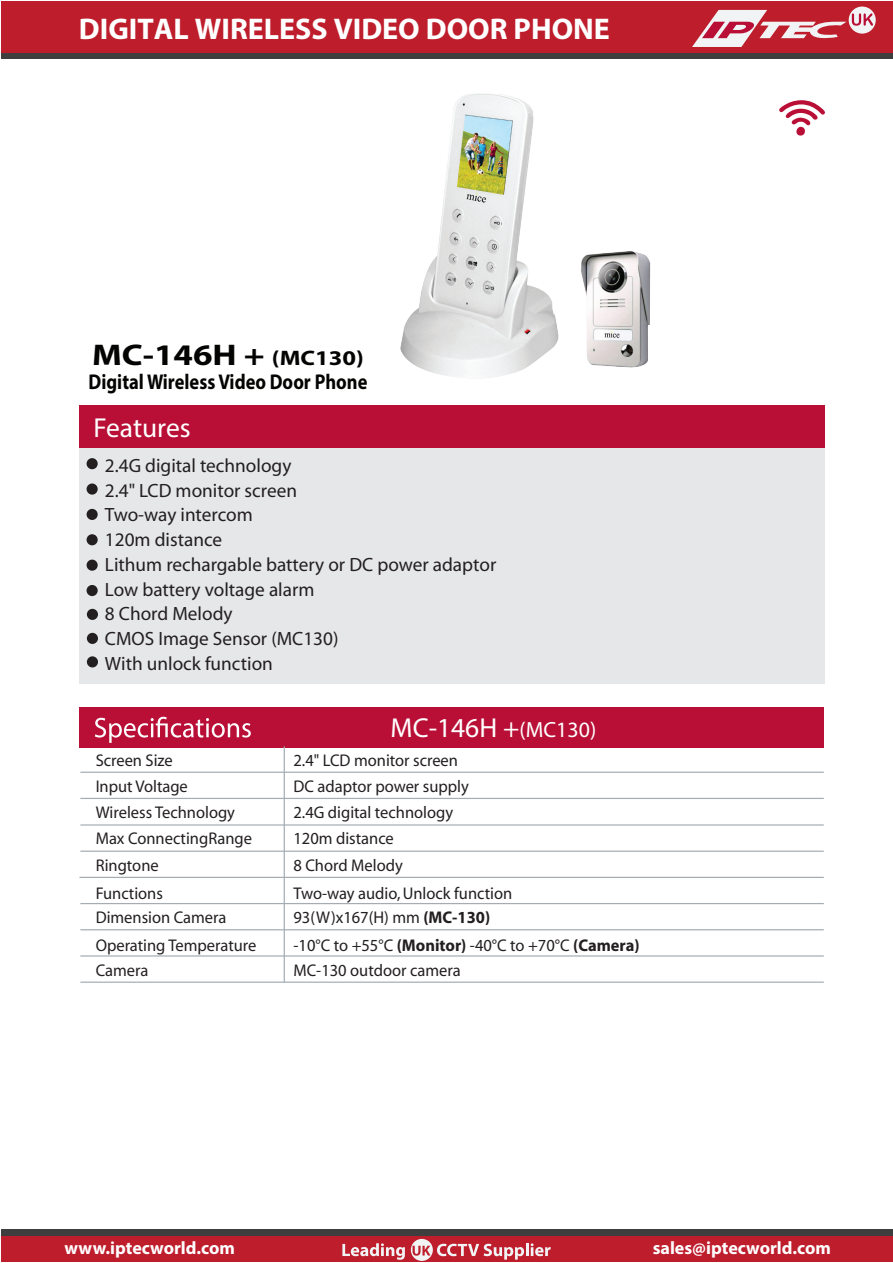
<style>
.page{position:relative;width:893px;height:1263px;background:#fff}
.page>*{position:absolute;margin:0;border:0;box-sizing:border-box;transform-origin:0 0}
.t1{font:700 30px "Myriad Pro";color:#fff}
.t2{font:700 30px "Myriad";color:#040503;scale:1.17 1}
.t3{font:27.45px "Myriad Pro";color:#fff}
.t4{font:700 21.45px "Myriad Pro";color:#040503;scale:.86 1}
.t5{font:19.2px/24.8px "Myriad";color:#231f20}
.t6{font:700 18px "Myriad Pro";color:#fff}
.t7{font:16.95px "Myriad";color:#231f20}
.s1{font-size:21px}
.s2{font-size:22.05px}
.s3{font-weight:700}
</style>
<div class="page">
<div style="left:1px;top:1px;width:892px;height:58px;background:#3e3e3f"></div>
<div style="left:1px;top:1px;width:892px;height:52px;background:#be1d2c"></div>
<div style="left:1px;top:1229px;width:892px;height:33px;background:#3e3e3f"></div>
<div style="left:1px;top:1237px;width:892px;height:25px;background:#be1d2c"></div>
<div style="left:849px;top:7px;width:27px;height:27px;background:#f2f3f4;border-radius:50%"></div>
<svg style="left:692px;top:10px;width:181px;height:37px"></svg>
<svg style="left:342px;top:1243px;width:63px;height:17px"></svg>
<svg style="left:437px;top:1243px;width:114px;height:16px"></svg>
<svg style="left:411px;top:1239px;width:22px;height:22px"></svg>
<svg style="left:413px;top:1246px;width:17px;height:10px"></svg>
<div style="left:79px;top:448px;width:746px;height:236px;background:#e6e7e9"></div>
<div style="left:79px;top:406px;width:746px;height:42px;background:#b90f36"></div>
<div style="left:87px;top:458px;width:11px;height:11px;background:#231f20;border-radius:50%"></div>
<div style="left:87px;top:483px;width:11px;height:12px;background:#231f20;border-radius:50%"></div>
<div style="left:87px;top:509px;width:11px;height:11px;background:#231f20;border-radius:50%"></div>
<div style="left:87px;top:560px;width:11px;height:11px;background:#231f20;border-radius:50%"></div>
<div style="left:87px;top:534px;width:11px;height:11px;background:#231f20;border-radius:50%"></div>
<div style="left:87px;top:585px;width:11px;height:11px;background:#231f20;border-radius:50%"></div>
<div style="left:87px;top:609px;width:11px;height:11px;background:#231f20;border-radius:50%"></div>
<div style="left:87px;top:633px;width:11px;height:11px;background:#231f20;border-radius:50%"></div>
<div style="left:87px;top:656px;width:11px;height:11px;background:#231f20;border-radius:50%"></div>
<svg style="left:779px;top:100px;width:46px;height:36px"></svg>
<img style="left:400px;top:93px;width:159px;height:285px">
<div style="left:79px;top:707px;width:745px;height:40px;background:#b90f36"></div>
<svg style="left:95px;top:717px;width:156px;height:26px"></svg>
<hr style="left:80px;top:981px;width:744px;height:2px;background:#a5adb3">
<hr style="left:80px;top:955px;width:744px;height:1px;background:#a5adb3">
<hr style="left:80px;top:929px;width:744px;height:1px;background:#a5adb3">
<hr style="left:80px;top:903px;width:744px;height:1px;background:#a5adb3">
<hr style="left:79px;top:877px;width:745px;height:1px;background:#a5adb3">
<hr style="left:80px;top:850px;width:744px;height:2px;background:#a5adb3">
<hr style="left:80px;top:824px;width:744px;height:2px;background:#a5adb3">
<hr style="left:80px;top:798px;width:744px;height:1px;background:#a5adb3">
<hr style="left:80px;top:772px;width:744px;height:1px;background:#a5adb3">
<hr style="left:284px;top:746px;width:1px;height:236px;background:#a5adb3">
<img style="left:581px;top:251px;width:70px;height:117px">
<h1 class="t1" style="left:79px;top:9px;width:532px">DIGITAL WIRELESS VIDEO DOOR PHONE</h1>
<h1 class="t2" style="left:92px;top:340px;width:234px">MC-146H + <span class="s1">(MC130)</span></h1>
<p class="t4" style="left:89px;top:367px;width:326px">Digital Wireless Video Door Phone</p>
<h2 class="t3" style="left:94px;top:411px;width:99px">Features</h2>
<p class="t5" style="left:105px;top:454px;width:393px">2.4G digital technology<br>2.4" LCD monitor screen<br>Two-way intercom<br>120m distance<br>Lithum rechargable battery or DC power adaptor<br>Low battery voltage alarm<br>8 Chord Melody<br>CMOS Image Sensor (MC130)<br>With unlock function</p>
<h2 class="t3" style="left:391px;top:711px;width:207px">MC-146H +<span class="s2">(MC130)</span></h2>
<p class="t7" style="left:96px;top:752px;width:79px">Screen Size</p>
<p class="t7" style="left:293px;top:752px;width:166px">2.4" LCD monitor screen</p>
<p class="t7" style="left:96px;top:778px;width:94px">Input Voltage</p>
<p class="t7" style="left:293px;top:778px;width:177px">DC adaptor power supply</p>
<p class="t7" style="left:96px;top:804px;width:141px">Wireless Technology</p>
<p class="t7" style="left:293px;top:804px;width:161px">2.4G digital technology</p>
<p class="t7" style="left:96px;top:830px;width:158px">Max ConnectingRange</p>
<p class="t7" style="left:293px;top:830px;width:102px">120m distance</p>
<p class="t7" style="left:96px;top:856px;width:65px">Ringtone</p>
<p class="t7" style="left:293px;top:856px;width:111px">8 Chord Melody</p>
<p class="t7" style="left:96px;top:885px;width:69px">Functions</p>
<p class="t7" style="left:293px;top:885px;width:220px">Two-way audio, Unlock function</p>
<p class="t7" style="left:96px;top:909px;width:132px">Dimension Camera</p>
<p class="t7" style="left:293px;top:909px;width:198px">93(W)x167(H) mm <span class="s3">(MC-130)</span></p>
<p class="t7" style="left:96px;top:937px;width:162px">Operating Temperature</p>
<p class="t7" style="left:293px;top:937px;width:348px">-10°C to +55°C <span class="s3">(Monitor)</span> -40°C to +70°C <span class="s3">(Camera)</span></p>
<p class="t7" style="left:96px;top:961px;width:54px">Camera</p>
<p class="t7" style="left:293px;top:961px;width:169px">MC-130 outdoor camera</p>
<p class="t6" style="left:65px;top:1236px;width:172px">www.iptecworld.com</p>
<p class="t6" style="left:653px;top:1236px;width:180px">sales@iptecworld.com</p>
</div>
